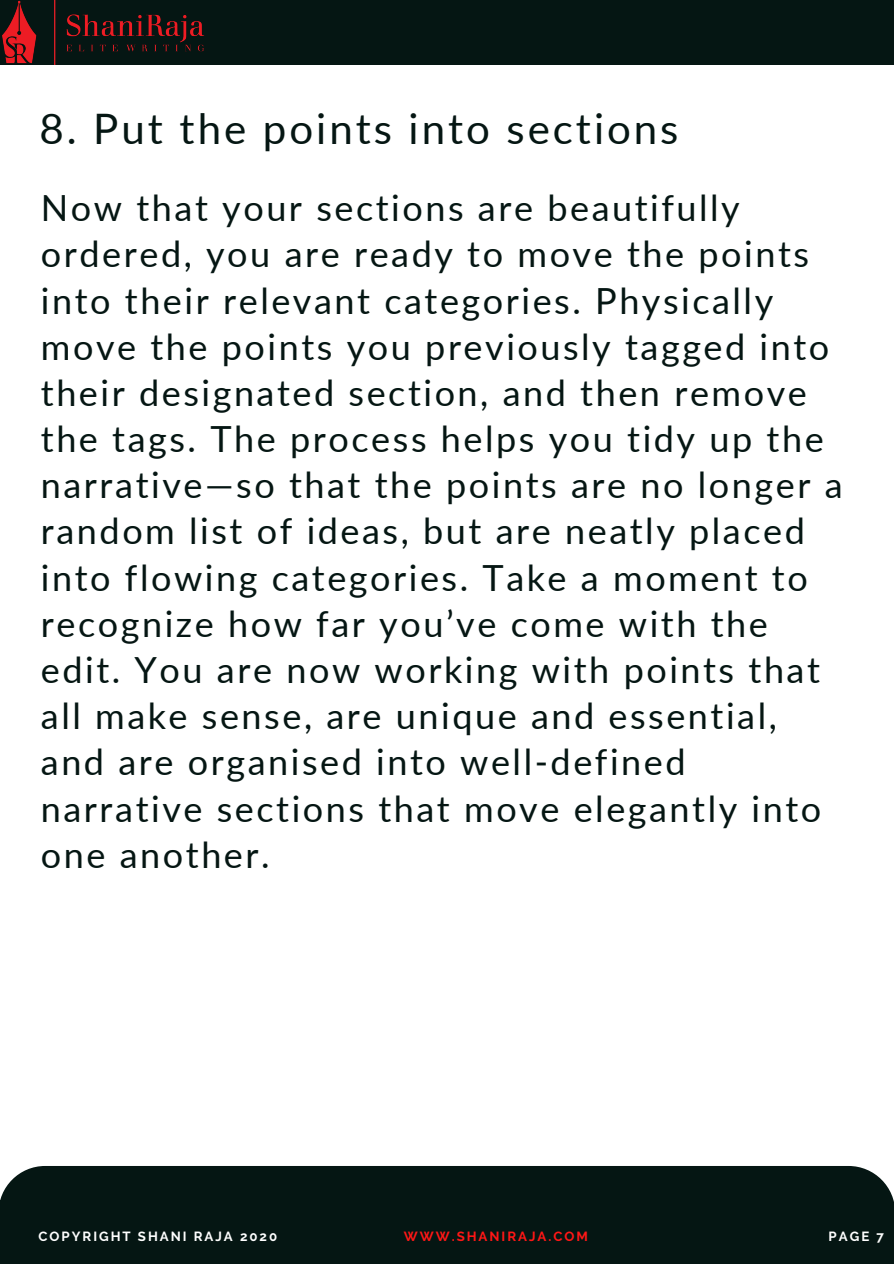
<style>
.page{position:relative;width:894px;height:1264px;background:#fff}
.page>*{position:absolute;margin:0;border:0;box-sizing:border-box;transform-origin:0 0}
.t1{font:42px "Lato";letter-spacing:.07em;color:#051613}
.t2{font:36px/46.2px "Lato";letter-spacing:.07em;color:#051613}
.t3{font:700 13.2px "Raleway";letter-spacing:.15em;color:#fff}
.t4{font:700 13.2px "Raleway";letter-spacing:.15em;color:#ff1616}
</style>
<div class="page">
<div style="left:0;top:0;width:893px;height:64px;background:#051613"></div>
<div style="left:0;top:1166px;width:893px;height:97px;background:#051613"></div>
<div style="left:0;top:1200px;width:892px;height:63px;background:#051613"></div>
<img style="left:2px;top:0;width:203px;height:64px">
<p class="t1" style="left:39px;top:103px;width:640px">8. Put the points into sections</p>
<p class="t2" style="left:41px;top:184px;width:803px">Now that your sections are beautifully ordered, you are ready to move the points into their relevant categories. Physically move the points you previously tagged into their designated section, and then remove the tags. The process helps you tidy up the narrative—so that the points are no longer a random list of ideas, but are neatly placed into flowing categories. Take a moment to recognize how far you’ve come with the edit. You are now working with points that all make sense, are unique and essential, and are organised into well-defined narrative sections that move elegantly into one another.</p>
<p class="t3" style="left:39px;top:1228px;width:240px">COPYRIGHT SHANI RAJA 2020</p>
<p class="t4" style="left:404px;top:1228px;width:185px">WWW.SHANIRAJA.COM</p>
<p class="t3" style="left:828px;top:1228px;width:57px">PAGE 7</p>
</div>
